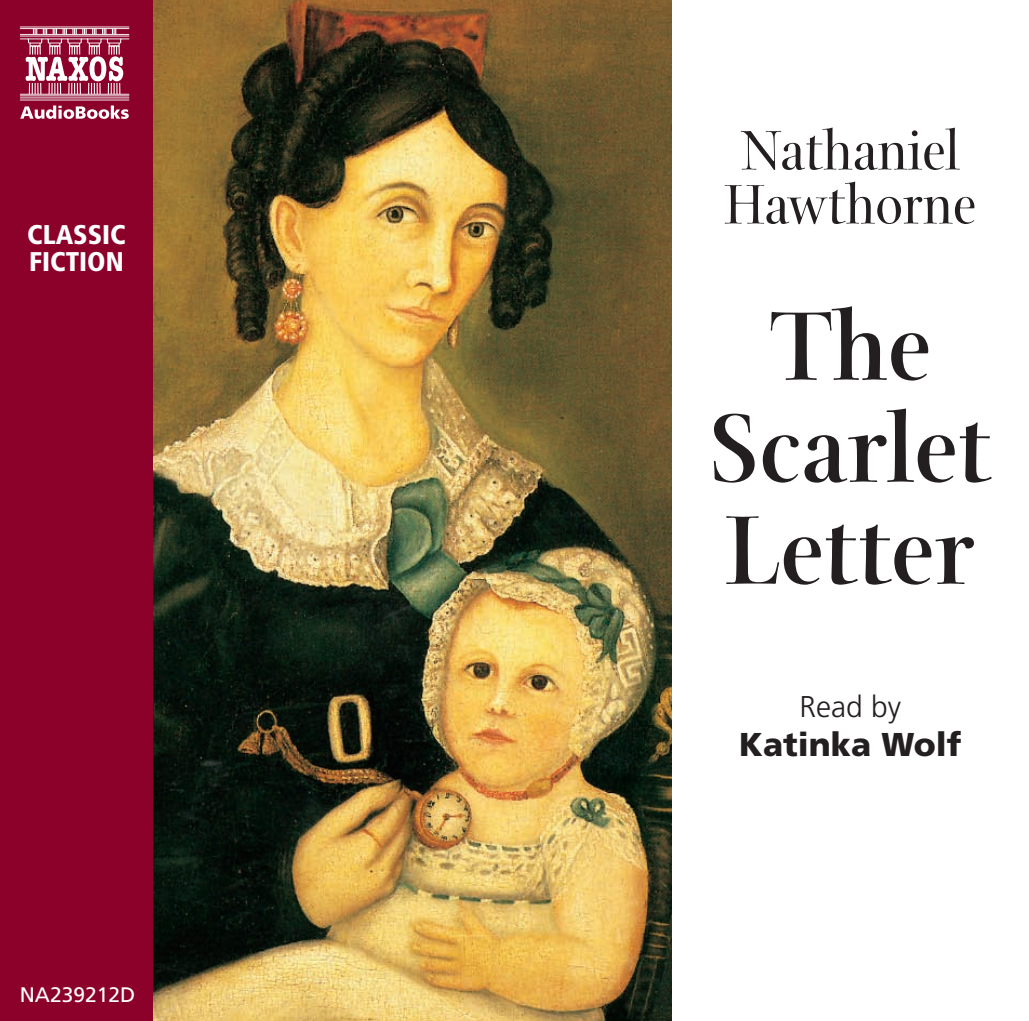
<style>
.page{position:relative;width:1029px;height:1021px;background:#fff}
.page>*{position:absolute;margin:0;border:0;box-sizing:border-box;transform-origin:0 0}
.t1{font:700 105px/102px "Arepo";color:#231f20;text-align:center}
.t2{font:60px/54px "Arepo";color:#231f20}
.t3{font:900 33px "Frutiger";color:#231f20}
.t4{font:300 30px "Frutiger";color:#231f20}
.t5{font:900 condensed 27px/27px "Frutiger";color:#fff}
.t6{font:21px "Frutiger";color:#fff}
</style>
<div class="page">
<img style="left:153px;top:0;width:519px;height:1020px">
<div style="left:0;top:0;width:153px;height:1020px;background:#8b012a"></div>
<hr style="left:20px;top:38px;width:109px;height:1px;background:#fff">
<hr style="left:20px;top:94px;width:109px;height:1px;background:#fff">
<hr style="left:20px;top:36px;width:109px;height:1px;background:#fff">
<hr style="left:20px;top:34px;width:109px;height:1px;background:#fff">
<hr style="left:20px;top:28px;width:109px;height:1px;background:#fff">
<hr style="left:20px;top:27px;width:109px;height:1px;background:#fff">
<hr style="left:20px;top:95px;width:109px;height:1px;background:#fff">
<hr style="left:20px;top:99px;width:109px;height:1px;background:#fff">
<hr style="left:20px;top:97px;width:109px;height:1px;background:#fff">
<svg style="left:26px;top:29px;width:97px;height:65px"></svg>
<svg style="left:20px;top:105px;width:109px;height:14px"></svg>
<p class="t5" style="left:27px;top:224px;width:100px">CLASSIC<br>FICTION</p>
<p class="t6" style="left:20px;top:986px;width:117px">NA239212D</p>
<p class="t2" style="left:725px;top:122px;width:253px">Nathaniel<br>Hawthorne</p>
<h1 class="t1" style="left:709px;top:292px;width:284px">The<br>Scarlet<br>Letter</h1>
<p class="t4" style="left:800px;top:695px;width:103px">Read by</p>
<p class="t3" style="left:739px;top:731px;width:224px">Katinka Wolf</p>
</div>
